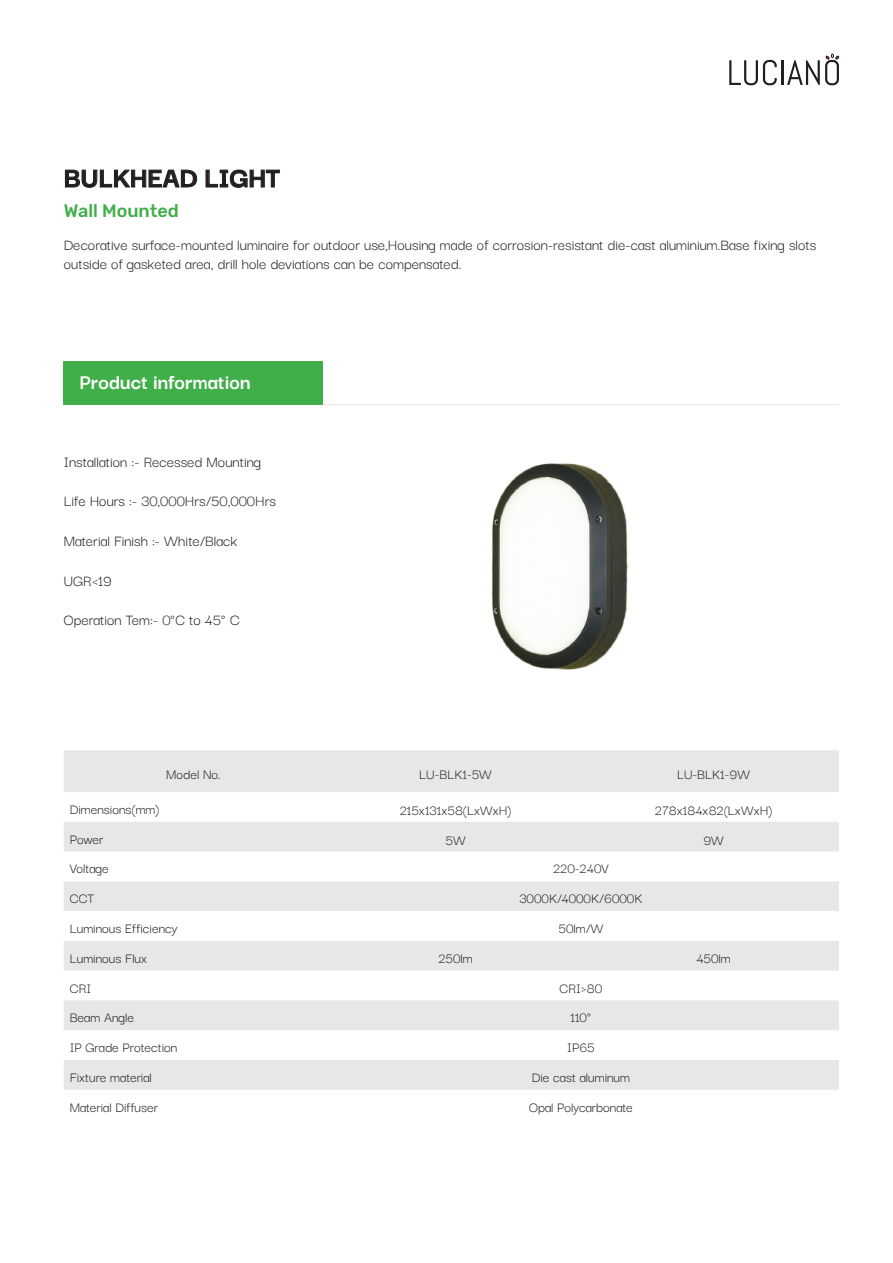
<style>
.page{position:relative;width:893px;height:1263px;background:#fff}
.page>*{position:absolute;margin:0;border:0;box-sizing:border-box;transform-origin:0 0}
.t1{font:700 30px "Darker Grotesque";color:#231f20}
.t2{font:700 22.5px "Darker Grotesque";color:#fff}
.t3{font:500 18px "Rubik";color:#40ae49}
.t4{font:16.5px/19.8px "Darker Grotesque";color:#231f20}
.t5{font:15px "Darker Grotesque";color:#231f20}
</style>
<div class="page">
<svg style="left:729px;top:60px;width:48px;height:25px"></svg>
<hr style="left:782px;top:60px;width:2px;height:25px;background:#231f20">
<svg style="left:787px;top:54px;width:52px;height:31px"></svg>
<div style="left:64px;top:362px;width:259px;height:43px;background:#40ae49"></div>
<svg style="left:65px;top:170px;width:132px;height:17px"></svg>
<svg style="left:206px;top:170px;width:73px;height:17px"></svg>
<svg style="left:64px;top:750px;width:775px;height:340px;fill:#e6e7e9"></svg>
<hr style="left:323px;top:404px;width:516px;height:1px;background:#e6e7e9">
<img style="left:491px;top:463px;width:137px;height:207px">
<h1 class="t1" style="left:64px;top:155px;width:218px">BULKHEAD LIGHT</h1>
<p class="t3" style="left:64px;top:200px;width:117px">Wall Mounted</p>
<p class="t4" style="left:64px;top:233px;width:754px">Decorative surface-mounted luminaire for outdoor use,Housing made of corrosion-resistant die-cast aluminium.Base fixing slots outside of gasketed area, drill hole deviations can be compensated.</p>
<h2 class="t2" style="left:80px;top:366px;width:172px">Product information</h2>
<p class="t4" style="left:64px;top:451px;width:199px">Installation :- Recessed Mounting</p>
<p class="t4" style="left:64px;top:490px;width:214px">Life Hours :- 30,000Hrs/50,000Hrs</p>
<p class="t4" style="left:64px;top:530px;width:175px">Material Finish :- White/Black</p>
<p class="t4" style="left:64px;top:569px;width:49px">UGR&lt;19</p>
<p class="t4" style="left:64px;top:609px;width:178px">Operation Tem:- 0°C to 45° C</p>
<p class="t5" style="left:166px;top:763px;width:56px">Model No.</p>
<p class="t5" style="left:419px;top:763px;width:74px">LU-BLK1-5W</p>
<p class="t5" style="left:677px;top:763px;width:75px">LU-BLK1-9W</p>
<p class="t5" style="left:70px;top:798px;width:91px">Dimensions(mm)</p>
<p class="t5" style="left:400px;top:799px;width:113px">215x131x58(LxWxH)</p>
<p class="t5" style="left:655px;top:799px;width:119px">278x184x82(LxWxH)</p>
<p class="t5" style="left:70px;top:828px;width:35px">Power</p>
<p class="t5" style="left:445px;top:829px;width:22px">5W</p>
<p class="t5" style="left:703px;top:829px;width:22px">9W</p>
<p class="t5" style="left:70px;top:857px;width:41px">Voltage</p>
<p class="t5" style="left:553px;top:857px;width:57px">220-240V</p>
<p class="t5" style="left:70px;top:887px;width:26px">CCT</p>
<p class="t5" style="left:519px;top:887px;width:125px">3000K/4000K/6000K</p>
<p class="t5" style="left:70px;top:917px;width:109px">Luminous Efficiency</p>
<p class="t5" style="left:558px;top:917px;width:46px">50lm/W</p>
<p class="t5" style="left:70px;top:947px;width:79px">Luminous Flux</p>
<p class="t5" style="left:438px;top:947px;width:36px">250lm</p>
<p class="t5" style="left:696px;top:947px;width:36px">450lm</p>
<p class="t5" style="left:70px;top:977px;width:23px">CRI</p>
<p class="t5" style="left:560px;top:977px;width:44px">CRI&gt;80</p>
<p class="t5" style="left:70px;top:1006px;width:66px">Beam Angle</p>
<p class="t5" style="left:570px;top:1006px;width:23px">110°</p>
<p class="t5" style="left:70px;top:1036px;width:109px">IP Grade Protection</p>
<p class="t5" style="left:567px;top:1036px;width:29px">IP65</p>
<p class="t5" style="left:70px;top:1066px;width:84px">Fixture material</p>
<p class="t5" style="left:532px;top:1066px;width:100px">Die cast aluminum</p>
<p class="t5" style="left:70px;top:1096px;width:90px">Material Diffuser</p>
<p class="t5" style="left:529px;top:1096px;width:105px">Opal Polycarbonate</p>
</div>
